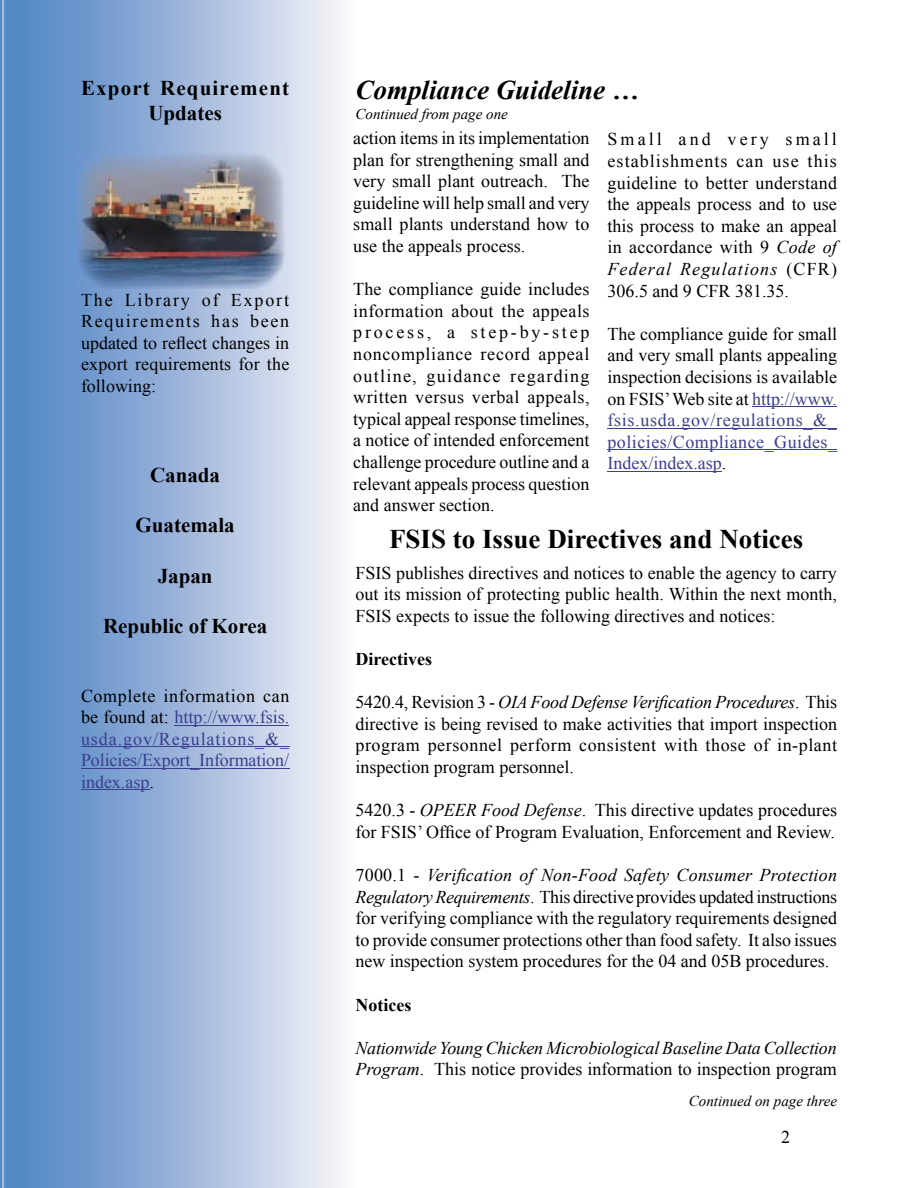
<style>
.page{position:relative;width:918px;height:1188px;background:#fff}
.page>*{position:absolute;margin:0;border:0;box-sizing:border-box;transform-origin:0 0}
.t1{font:700 27px "Times New Roman";color:#000}
.t2{font:italic 700 27px "Times New Roman";color:#000}
.t3{font:700 21px "Times New Roman";color:#000}
.t4{font:700 21px/25.2px "Times New Roman";letter-spacing:.055em;color:#000;text-align:center}
.t5{font:18px/21.6px "Times New Roman";color:#000;text-align:justify}
.t6{font:italic 18px/21.6px "Times New Roman";letter-spacing:-.015em;color:#000}
.t7{font:18px/21.6px "Times New Roman";letter-spacing:-.005em;color:#3a3f8e;text-align:justify}
.t8{font:700 18px "Times New Roman";color:#000}
.t9{font:italic 15px "Times New Roman";color:#000}
.s1{color:#000}
.s2{font-style:italic}
.s3{color:#3a3f8e}
.s4{font-style:normal}
</style>
<div class="page">
<svg style="left:0;top:0;width:341px;height:1188px;background:#99b4da"></svg>
<img style="left:78px;top:269px;width:206px;height:19px">
<img style="left:78px;top:148px;width:206px;height:121px">
<hr style="left:174px;top:725px;width:115px;height:1px;background:#3a3f8e">
<hr style="left:81px;top:746px;width:208px;height:1px;background:#3a3f8e">
<hr style="left:81px;top:768px;width:208px;height:1px;background:#3a3f8e">
<hr style="left:81px;top:790px;width:68px;height:1px;background:#3a3f8e">
<hr style="left:752px;top:406px;width:85px;height:1px;background:#3a3f8e">
<hr style="left:608px;top:428px;width:229px;height:1px;background:#3a3f8e">
<hr style="left:608px;top:449px;width:229px;height:1px;background:#3a3f8e">
<hr style="left:608px;top:471px;width:114px;height:1px;background:#3a3f8e">
<p class="t4" style="left:81px;top:75px;width:210px">Export Requirement<br>Updates</p>
<p class="t5" style="left:81px;top:289px;width:210px">The Library of Export Requirements has been updated to reflect changes in export requirements for the following:</p>
<p class="t3" style="left:150px;top:460px;width:72px">Canada</p>
<p class="t3" style="left:136px;top:511px;width:101px">Guatemala</p>
<p class="t3" style="left:158px;top:561px;width:56px">Japan</p>
<p class="t3" style="left:103px;top:612px;width:166px">Republic of Korea</p>
<p class="t7" style="left:81px;top:685px;width:210px"><span class="s1">Complete information can be found at:</span> http://www.fsis. usda.gov/Regulations_&amp;_ Policies/Export_Information/ index.asp<span class="s1">.</span></p>
<h1 class="t2" style="left:356px;top:71px;width:285px">Compliance Guideline …</h1>
<p class="t9" style="left:356px;top:104px;width:154px">Continued from page one</p>
<p class="t5" style="left:353px;top:127px;width:238px">action items in its implementation plan for strengthening small and very small plant outreach. The guideline will help small and very small plants understand how to use the appeals process.</p>
<p class="t5" style="left:353px;top:278px;width:238px">The compliance guide includes information about the appeals process, a step-by-step noncompliance record appeal outline, guidance regarding written versus verbal appeals, typical appeal response timelines, a notice of intended enforcement challenge procedure outline and a relevant appeals process question and answer section.</p>
<p class="t5" style="left:608px;top:128px;width:231px">Small and very small establishments can use this guideline to better understand the appeals process and to use this process to make an appeal in accordance with 9 <span class="s2">Code of Federal Regulations</span> (CFR)<br>306.5 and 9 CFR 381.35.</p>
<p class="t5" style="left:608px;top:323px;width:231px">The compliance guide for small and very small plants appealing inspection decisions is available on FSIS’ Web site at <span class="s3">http://www. fsis.usda.gov/regulations_&amp;_ policies/Compliance_Guides_ Index/index.asp</span>.</p>
<h1 class="t1" style="left:389px;top:520px;width:416px">FSIS to Issue Directives and Notices</h1>
<p class="t5" style="left:356px;top:561px;width:483px">FSIS publishes directives and notices to enable the agency to carry out its mission of protecting public health. Within the next month, FSIS expects to issue the following directives and notices:</p>
<p class="t8" style="left:356px;top:646px;width:78px">Directives</p>
<p class="t5" style="left:356px;top:691px;width:483px">5420.4, Revision 3 - <span class="s2">OIA Food Defense Verification Procedures</span>. This directive is being revised to make activities that import inspection program personnel perform consistent with those of in-plant inspection program personnel.</p>
<p class="t5" style="left:356px;top:799px;width:483px">5420.3 - <span class="s2">OPEER Food Defense</span>. This directive updates procedures for FSIS’ Office of Program Evaluation, Enforcement and Review.</p>
<p class="t5" style="left:356px;top:864px;width:483px">7000.1 - <span class="s2">Verification of Non-Food Safety Consumer Protection Regulatory Requirements</span>. This directive provides updated instructions for verifying compliance with the regulatory requirements designed to provide consumer protections other than food safety. It also issues new inspection system procedures for the 04 and 05B procedures.</p>
<p class="t8" style="left:356px;top:992px;width:57px">Notices</p>
<p class="t6" style="left:356px;top:1036px;width:483px">Nationwide Young Chicken Microbiological Baseline Data Collection<br>Program<span class="s4">. This notice provides information to inspection program</span></p>
<p class="t9" style="left:689px;top:1090px;width:150px">Continued on page three</p>
<p class="t5" style="left:781px;top:1126px;width:10px">2</p>
</div>
